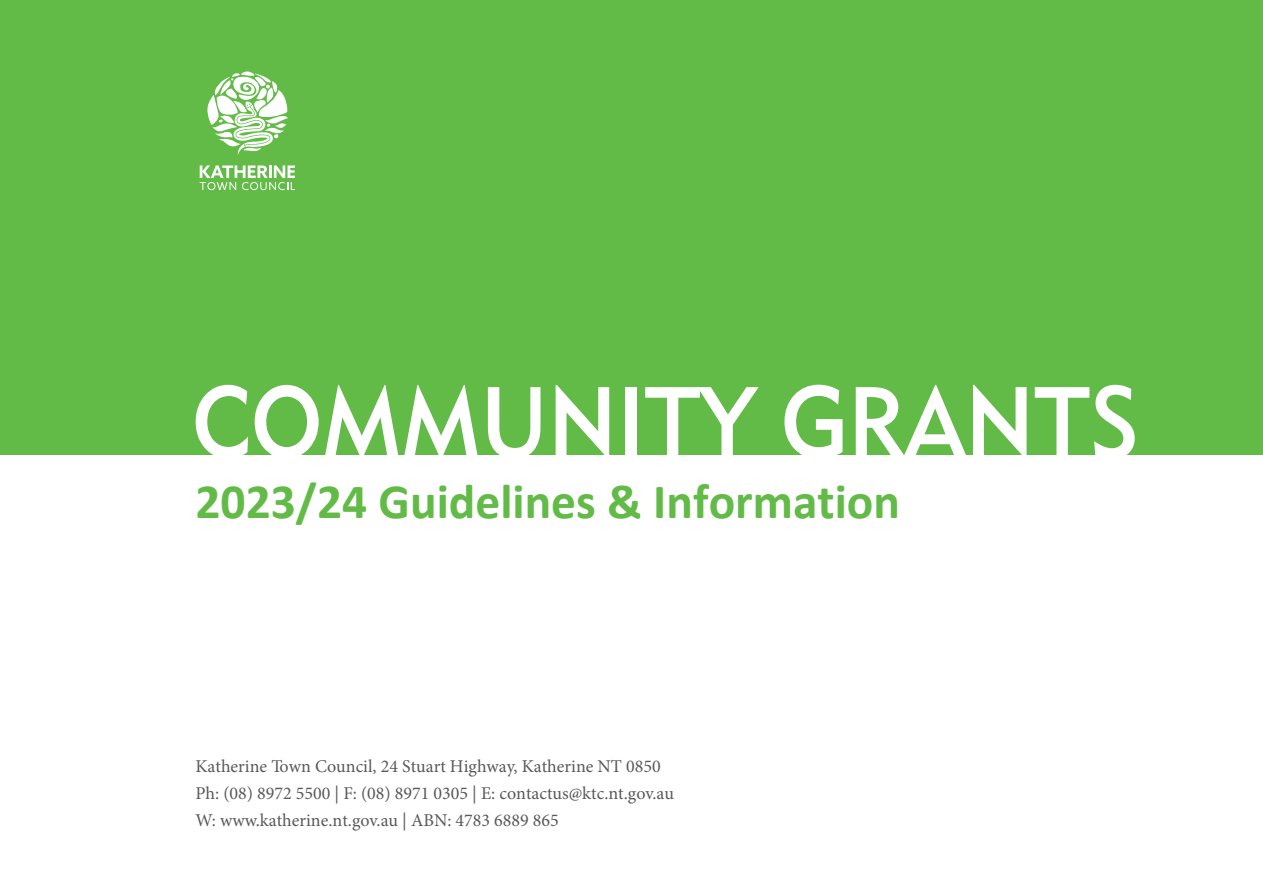
<style>
.page{position:relative;width:1263px;height:893px;background:#fff}
.page>*{position:absolute;margin:0;border:0;box-sizing:border-box;transform-origin:0 0}
.t1{font:98.1px "Geometric 415 BT Medium A";color:#fff;scale:.93 1}
.t2{font:700 49.5px "Calibri";color:#62bb47}
.t3{font:18px/27px "Minion Pro";color:#58595b}
.s1{font-style:inherit}
</style>
<div class="page">
<div style="left:0;top:0;width:1263px;height:454px;background:#62bb47"></div>
<svg style="left:207px;top:72px;width:81px;height:83px"></svg>
<svg style="left:200px;top:165px;width:95px;height:25px"></svg>
<p class="t1" style="left:192px;top:362px;width:1020px">COMMUNITY GRANTS</p>
<p class="t2" style="left:195px;top:466px;width:706px">202<span class="s1">3</span>/2<span class="s1">4</span> Guidelines &amp; Information</p>
<p class="t3" style="left:195px;top:752px;width:480px">Katherine Town Council, 24 Stuart Highway, Katherine NT 0850<br>Ph: (08) 8972 5500 | F: (08) 8971 0305 | E: contactus@ktc.nt.gov.au<br>W: www.katherine.nt.gov.au | ABN: 4783 6889 865</p>
</div>
